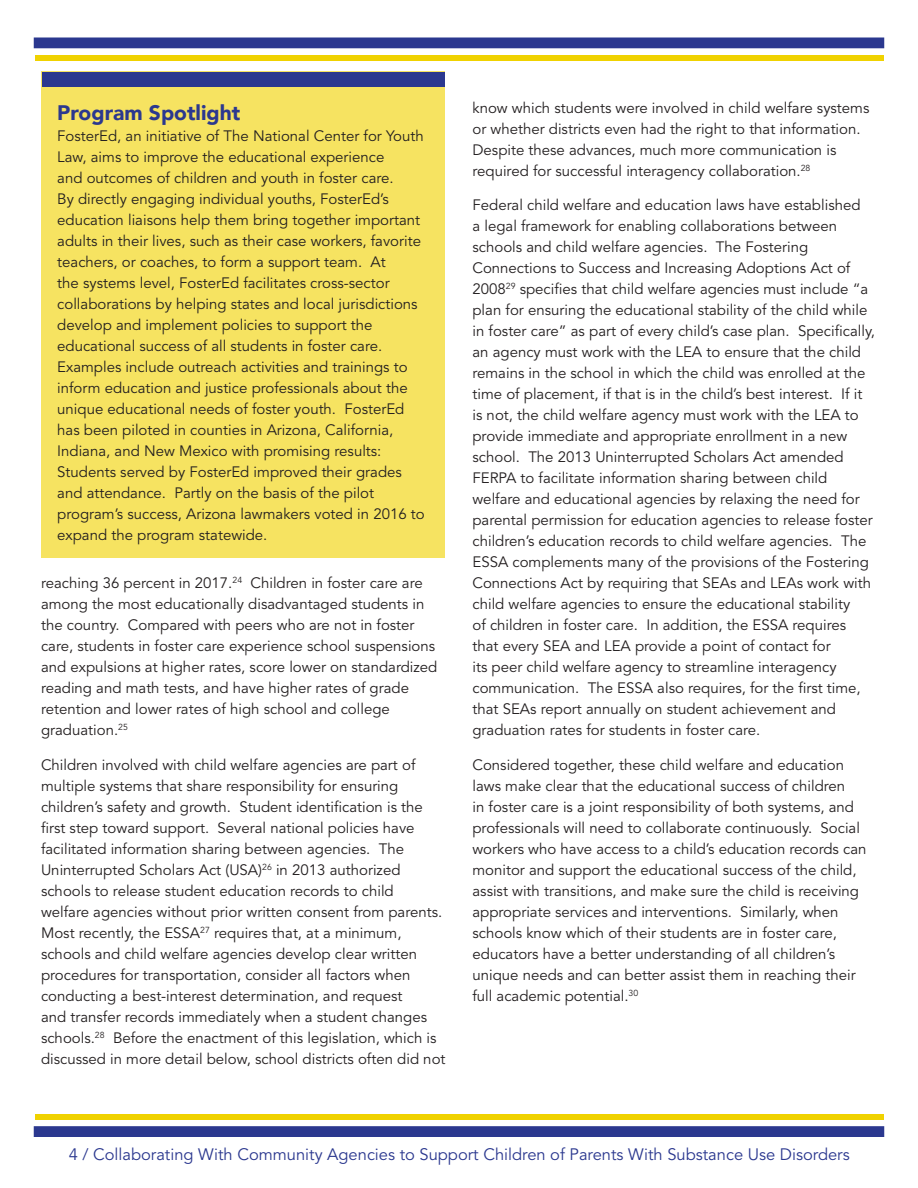
<style>
.page{position:relative;width:918px;height:1188px;background:#fff}
.page>*{position:absolute;margin:0;border:0;box-sizing:border-box;transform-origin:0 0}
.subhead_one{font:900 21px "Avenir LT";color:#2b388f}
.t1{font:16.5px "Avenir LT Std";color:#2b388f}
.body_text{font:15px/21px "Avenir LT Std";color:#231f20}
</style>
<div class="page">
<div style="left:34px;top:38px;width:850px;height:10px;background:#2b388f"></div>
<div style="left:35px;top:55px;width:849px;height:5px;background:#f0d200"></div>
<div style="left:34px;top:1126px;width:850px;height:11px;background:#2b388f;border:2px solid #2b388f"></div>
<div style="left:35px;top:1114px;width:849px;height:6px;background:#f0d200"></div>
<div style="left:41px;top:71px;width:404px;height:486px;background:#f6e361"></div>
<div style="left:42px;top:72px;width:403px;height:15px;background:#2b388f"></div>
<p class="subhead_one" style="left:57px;top:100px;width:185px">Program Spotlight</p>
<p class="body_text" style="left:57px;top:126px;width:369px">FosterEd, an initiative of The National Center for Youth Law, aims to improve the educational experience<br>and outcomes of children and youth in foster care.<br>By directly engaging individual youths, FosterEd’s education liaisons help them bring together important adults in their lives, such as their case workers, favorite teachers, or coaches, to form a support team. At<br>the systems level, FosterEd facilitates cross-sector collaborations by helping states and local jurisdictions develop and implement policies to support the educational success of all students in foster care.<br>Examples include outreach activities and trainings to inform education and justice professionals about the unique educational needs of foster youth. FosterEd has been piloted in counties in Arizona, California, Indiana, and New Mexico with promising results:<br>Students served by FosterEd improved their grades and attendance. Partly on the basis of the pilot program’s success, Arizona lawmakers voted in 2016 to expand the program statewide.</p>
<p class="body_text" style="left:41px;top:573px;width:398px">reaching 36 percent in 2017.<sup>24</sup> Children in foster care are among the most educationally disadvantaged students in the country. Compared with peers who are not in foster care, students in foster care experience school suspensions and expulsions at higher rates, score lower on standardized reading and math tests, and have higher rates of grade retention and lower rates of high school and college graduation.<sup>25</sup></p>
<p class="body_text" style="left:41px;top:754px;width:406px">Children involved with child welfare agencies are part of multiple systems that share responsibility for ensuring children’s safety and growth. Student identification is the first step toward support. Several national policies have facilitated information sharing between agencies. The Uninterrupted Scholars Act (USA)<sup>26</sup> in 2013 authorized schools to release student education records to child welfare agencies without prior written consent from parents.<br>Most recently, the ESSA<sup>27</sup> requires that, at a minimum, schools and child welfare agencies develop clear written procedures for transportation, consider all factors when conducting a best-interest determination, and request<br>and transfer records immediately when a student changes schools.<sup>28</sup> Before the enactment of this legislation, which is discussed in more detail below, school districts often did not</p>
<p class="body_text" style="left:472px;top:97px;width:398px">know which students were involved in child welfare systems or whether districts even had the right to that information.<br>Despite these advances, much more communication is required for successful interagency collaboration.<sup>28</sup></p>
<p class="body_text" style="left:472px;top:195px;width:404px">Federal child welfare and education laws have established<br>a legal framework for enabling collaborations between schools and child welfare agencies. The Fostering Connections to Success and Increasing Adoptions Act of 2008<sup>29</sup> specifies that child welfare agencies must include “a plan for ensuring the educational stability of the child while in foster care” as part of every child’s case plan. Specifically, an agency must work with the LEA to ensure that the child remains in the school in which the child was enrolled at the time of placement, if that is in the child’s best interest. If it is not, the child welfare agency must work with the LEA to provide immediate and appropriate enrollment in a new school. The 2013 Uninterrupted Scholars Act amended FERPA to facilitate information sharing between child welfare and educational agencies by relaxing the need for parental permission for education agencies to release foster children’s education records to child welfare agencies. The ESSA complements many of the provisions of the Fostering Connections Act by requiring that SEAs and LEAs work with child welfare agencies to ensure the educational stability<br>of children in foster care. In addition, the ESSA requires that every SEA and LEA provide a point of contact for<br>its peer child welfare agency to streamline interagency communication. The ESSA also requires, for the first time, that SEAs report annually on student achievement and graduation rates for students in foster care.</p>
<p class="body_text" style="left:472px;top:754px;width:395px">Considered together, these child welfare and education laws make clear that the educational success of children<br>in foster care is a joint responsibility of both systems, and professionals will need to collaborate continuously. Social workers who have access to a child’s education records can monitor and support the educational success of the child, assist with transitions, and make sure the child is receiving appropriate services and interventions. Similarly, when schools know which of their students are in foster care, educators have a better understanding of all children’s unique needs and can better assist them in reaching their full academic potential.<sup>30</sup></p>
<p class="t1" style="left:69px;top:1145px;width:783px">4 / Collaborating With Community Agencies to Support Children of Parents With Substance Use Disorders</p>
</div>
